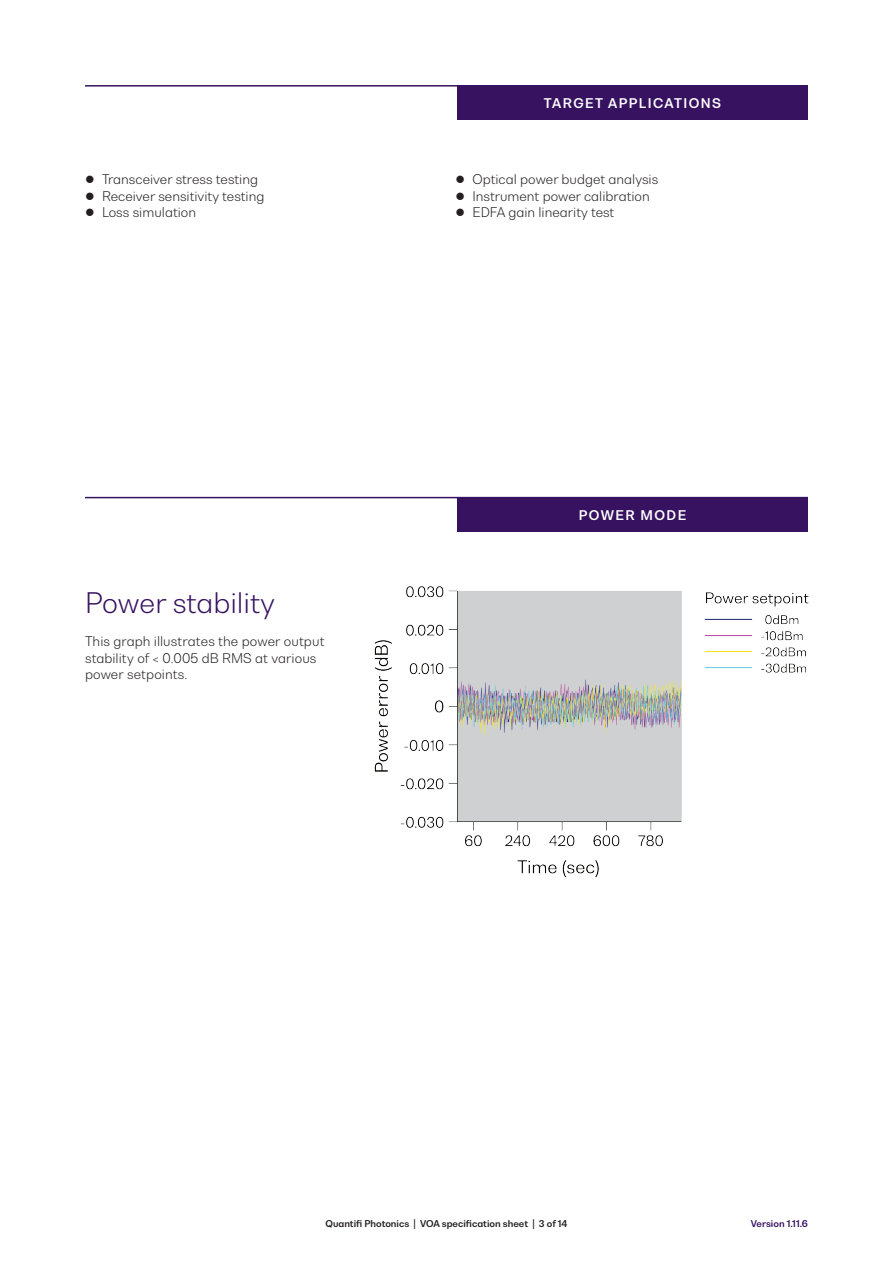
<style>
.page{position:relative;width:893px;height:1263px;background:#fff}
.page>*{position:absolute;margin:0;border:0;box-sizing:border-box;transform-origin:0 0}
.t1{font:300 27px "Bw Nista Geometric";color:#371260}
.t2{font:300 12.75px/16.5px "Bw Nista Geometric";color:#231f20}
.t3{font:700 12.75px "Bw Nista Geometric";letter-spacing:.11em;color:#fff}
.t4{font:700 9px "Bw Nista Geometric";color:#231f20}
.t5{font:700 9px "Bw Nista Geometric";color:#371260}
</style>
<div class="page">
<hr style="left:85px;top:85px;width:723px;height:2px;background:#371260">
<div style="left:457px;top:86px;width:351px;height:34px;background:#371260"></div>
<hr style="left:85px;top:497px;width:723px;height:1px;background:#371260">
<div style="left:457px;top:498px;width:351px;height:34px;background:#371260"></div>
<img style="left:374px;top:586px;width:308px;height:291px">
<img style="left:704px;top:592px;width:104px;height:81px">
<p class="t3" style="left:544px;top:94px;width:179px">TARGET APPLICATIONS</p>
<p class="t2" style="left:102px;top:171px;width:164px">Transceiver stress testing<br>Receiver sensitivity testing<br>Loss simulation</p>
<p class="t2" style="left:472px;top:171px;width:187px">Optical power budget analysis<br>Instrument power calibration<br>EDFA gain linearity test</p>
<h1 class="t1" style="left:85px;top:585px;width:191px">Power stability</h1>
<p class="t2" style="left:85px;top:633px;width:241px">This graph illustrates the power output stability of &lt; 0.005 dB RMS at various power setpoints.</p>
<p class="t3" style="left:579px;top:506px;width:109px">POWER MODE</p>
<p class="t4" style="left:325px;top:1218px;width:243px">Quantifi Photonics | VOA specification sheet | 3 of 14</p>
<p class="t5" style="left:751px;top:1218px;width:58px">Version 1.11.6</p>
</div>
